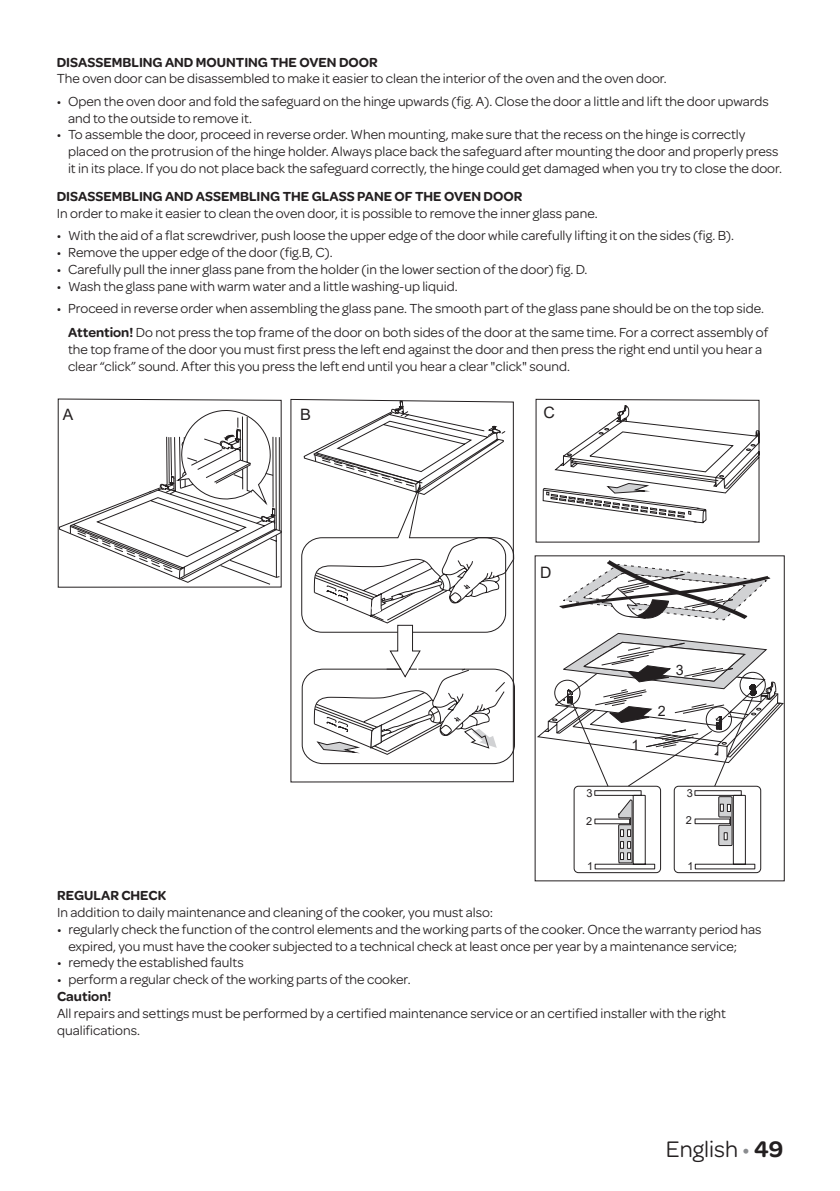
<style>
.page{position:relative;width:840px;height:1191px;background:#fff}
.page>*{position:absolute;margin:0;border:0;box-sizing:border-box;transform-origin:0 0}
.t1{font:24px "Omnes";color:#231f20}
.t2{font:15.8px "Arial";color:#231f20}
.t3{font:15.6px "Arial";color:#231f20}
.t4{font:15.6px "Arial";color:#231f20;scale:1.04 1}
.t5{font:14.2px "Arial";color:#231f20}
.t6{font:14px/16.8px "Omnes";color:#231f20}
.t7{font:600 14px "Omnes";color:#231f20}
.t8{font:11px "Arial";color:#231f20}
.s1{font-weight:600}
.s2{color:#8a8c8f}
</style>
<div class="page">
<svg style="left:57px;top:398px;width:225px;height:187px"></svg>
<svg style="left:290px;top:399px;width:223px;height:383px"></svg>
<svg style="left:301px;top:537px;width:214px;height:227px"></svg>
<svg style="left:314px;top:410px;width:192px;height:343px"></svg>
<svg style="left:297px;top:400px;width:207px;height:95px"></svg>
<svg style="left:535px;top:398px;width:224px;height:144px"></svg>
<svg style="left:534px;top:555px;width:250px;height:326px"></svg>
<svg style="left:556px;top:560px;width:215px;height:60px"></svg>
<svg style="left:536px;top:632px;width:248px;height:241px"></svg>
<p class="t7" style="left:57px;top:52px;width:322px">DISASSEMBLING AND MOUNTING THE OVEN DOOR</p>
<p class="t6" style="left:57px;top:69px;width:611px">The oven door can be disassembled to make it easier to clean the interior of the oven and the oven door.</p>
<p class="t6" style="left:68px;top:92px;width:702px;text-indent:-11px">• Open the oven door and fold the safeguard on the hinge upwards (fig. A). Close the door a little and lift the door upwards and to the outside to remove it.</p>
<p class="t6" style="left:68px;top:126px;width:715px;text-indent:-11px">• To assemble the door, proceed in reverse order. When mounting, make sure that the recess on the hinge is correctly placed on the protrusion of the hinge holder. Always place back the safeguard after mounting the door and properly press it in its place. If you do not place back the safeguard correctly, the hinge could get damaged when you try to close the door.</p>
<p class="t7" style="left:57px;top:186px;width:467px">DISASSEMBLING AND ASSEMBLING THE GLASS PANE OF THE OVEN DOOR</p>
<p class="t6" style="left:57px;top:204px;width:542px">In order to make it easier to clean the oven door, it is possible to remove the inner glass pane.</p>
<p class="t6" style="left:57px;top:227px;width:678px">• With the aid of a flat screwdriver, push loose the upper edge of the door while carefully lifting it on the sides (fig. B).</p>
<p class="t6" style="left:57px;top:243px;width:277px">• Remove the upper edge of the door (fig.B, C).</p>
<p class="t6" style="left:57px;top:260px;width:532px">• Carefully pull the inner glass pane from the holder (in the lower section of the door) fig. D.</p>
<p class="t6" style="left:57px;top:277px;width:402px">• Wash the glass pane with warm water and a little washing-up liquid.</p>
<p class="t6" style="left:68px;top:296px;width:701px;line-height:24px;text-indent:-11px">• Proceed in reverse order when assembling the glass pane. The smooth part of the glass pane should be on the top side.<br><span class="s1">Attention!</span> Do not press the top frame of the door on both sides of the door at the same time. For a correct assembly of</p>
<p class="t6" style="left:68px;top:340px;width:695px">the top frame of the door you must first press the left end against the door and then press the right end until you hear a clear “click” sound. After this you press the left end until you hear a clear "click" sound.</p>
<p class="t3" style="left:63px;top:404px;width:12px">A</p>
<p class="t4" style="left:300px;top:403px;width:12px">B</p>
<p class="t3" style="left:543px;top:402px;width:13px">C</p>
<p class="t2" style="left:540px;top:562px;width:13px">D</p>
<p class="t8" style="left:586px;top:785px;width:8px">3</p>
<p class="t8" style="left:585px;top:813px;width:8px">2</p>
<p class="t8" style="left:587px;top:858px;width:8px">1</p>
<p class="t5" style="left:631px;top:735px;width:9px">1</p>
<p class="t5" style="left:675px;top:660px;width:9px">3</p>
<p class="t5" style="left:657px;top:701px;width:9px">2</p>
<p class="t8" style="left:686px;top:785px;width:8px">3</p>
<p class="t8" style="left:685px;top:813px;width:8px">2</p>
<p class="t8" style="left:687px;top:858px;width:8px">1</p>
<p class="t7" style="left:57px;top:885px;width:111px">REGULAR CHECK</p>
<p class="t6" style="left:57px;top:903px;width:437px">In addition to daily maintenance and cleaning of the cooker, you must also:</p>
<p class="t6" style="left:68px;top:920px;width:694px;text-indent:-11px">• regularly check the function of the control elements and the working parts of the cooker. Once the warranty period has expired, you must have the cooker subjected to a technical check at least once per year by a maintenance service;</p>
<p class="t6" style="left:57px;top:953px;width:188px">• remedy the established faults</p>
<p class="t6" style="left:57px;top:970px;width:355px">• perform a regular check of the working parts of the cooker.</p>
<p class="t7" style="left:57px;top:986px;width:56px">Caution!</p>
<p class="t6" style="left:57px;top:1004px;width:670px">All repairs and settings must be performed by a certified maintenance service or an certified installer with the right qualifications.</p>
<h1 class="t1" style="left:665px;top:1132px;width:119px">English <span class="s2">•</span> <span class="s1">49</span></h1>
</div>
